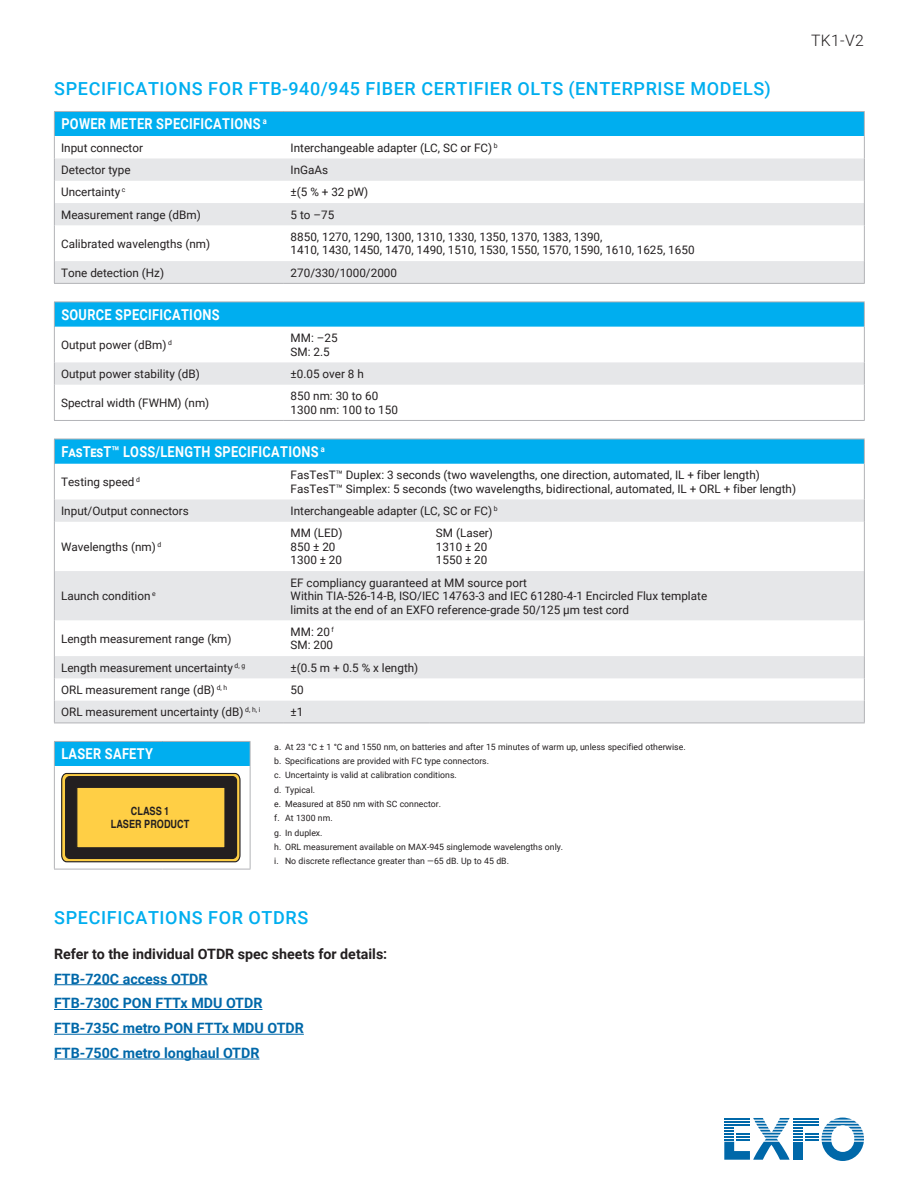
<style>
.page{position:relative;width:918px;height:1188px;background:#fff}
.page>*{position:absolute;margin:0;border:0;box-sizing:border-box;transform-origin:0 0}
.t1{font:500 18px "Roboto";letter-spacing:.035em;color:#00aeef}
.t2{font:300 15.75px "Roboto";color:#231f20}
.t3{font:700 15px "Roboto";letter-spacing:.025em;color:#fff;scale:.85 1}
.t4{font:700 14.25px/24.8px "Roboto";color:#0068a9}
.t5{font:700 14.25px "Roboto";color:#231f20}
.t6{font:11.7px/13.5px "Roboto";color:#231f20}
.t7{font:700 11.4px/13.6px "Helvetica";color:#231f20;text-align:center;scale:.8 1}
.t8{font:8.7px/14.4px "Roboto";color:#231f20}
</style>
<div class="page">
<svg style="left:724px;top:1118px;width:140px;height:43px"></svg>
<hr style="left:724px;top:1124px;width:26px;height:2px;background:#0068a9">
<hr style="left:54px;top:984px;width:154px;height:1px;background:#0068a9">
<hr style="left:54px;top:1009px;width:208px;height:1px;background:#0068a9">
<hr style="left:54px;top:1034px;width:250px;height:1px;background:#0068a9">
<hr style="left:54px;top:1059px;width:205px;height:1px;background:#0068a9">
<div style="left:54px;top:111px;width:810px;height:25px;background:#00aeef"></div>
<svg style="left:55px;top:158px;width:809px;height:1px"></svg>
<svg style="left:55px;top:159px;width:809px;height:124px;fill:#e6e7e9"></svg>
<hr style="left:54px;top:111px;width:230px;height:1px;background:#b2b3b7">
<hr style="left:284px;top:111px;width:581px;height:1px;background:#b2b3b7">
<svg style="left:54px;top:112px;width:1px;height:113px"></svg>
<svg style="left:864px;top:112px;width:1px;height:113px"></svg>
<hr style="left:54px;top:225px;width:1px;height:36px;background:#b2b3b7">
<hr style="left:864px;top:225px;width:1px;height:36px;background:#b2b3b7">
<svg style="left:54px;top:261px;width:1px;height:22px"></svg>
<svg style="left:864px;top:261px;width:1px;height:22px"></svg>
<hr style="left:54px;top:283px;width:230px;height:1px;background:#b2b3b7">
<hr style="left:284px;top:283px;width:581px;height:1px;background:#b2b3b7">
<div style="left:54px;top:302px;width:810px;height:25px;background:#00aeef"></div>
<hr style="left:54px;top:302px;width:230px;height:1px;background:#b2b3b7">
<svg style="left:54px;top:302px;width:1px;height:25px"></svg>
<hr style="left:284px;top:302px;width:581px;height:1px;background:#b2b3b7">
<svg style="left:864px;top:302px;width:1px;height:25px"></svg>
<hr style="left:54px;top:327px;width:1px;height:35px;background:#b2b3b7">
<hr style="left:864px;top:327px;width:1px;height:35px;background:#b2b3b7">
<div style="left:54px;top:362px;width:811px;height:23px;background:#e6e7e9"></div>
<hr style="left:54px;top:385px;width:1px;height:35px;background:#b2b3b7">
<hr style="left:864px;top:385px;width:1px;height:35px;background:#b2b3b7">
<hr style="left:54px;top:420px;width:230px;height:1px;background:#b2b3b7">
<hr style="left:284px;top:420px;width:581px;height:1px;background:#b2b3b7">
<div style="left:54px;top:439px;width:810px;height:25px;background:#00aeef"></div>
<svg style="left:55px;top:499px;width:809px;height:1px"></svg>
<svg style="left:55px;top:500px;width:809px;height:223px;fill:#e6e7e9"></svg>
<hr style="left:54px;top:439px;width:230px;height:1px;background:#b2b3b7">
<svg style="left:54px;top:439px;width:1px;height:25px"></svg>
<hr style="left:284px;top:439px;width:145px;height:1px;background:#b2b3b7">
<hr style="left:429px;top:439px;width:436px;height:1px;background:#b2b3b7">
<svg style="left:864px;top:439px;width:1px;height:25px"></svg>
<hr style="left:54px;top:464px;width:1px;height:36px;background:#b2b3b7">
<svg style="left:54px;top:500px;width:1px;height:22px"></svg>
<hr style="left:54px;top:522px;width:1px;height:49px;background:#b2b3b7">
<hr style="left:54px;top:571px;width:1px;height:49px;background:#b2b3b7">
<hr style="left:54px;top:620px;width:1px;height:36px;background:#b2b3b7">
<svg style="left:54px;top:656px;width:1px;height:67px"></svg>
<hr style="left:54px;top:723px;width:230px;height:1px;background:#b2b3b7">
<hr style="left:284px;top:723px;width:145px;height:1px;background:#b2b3b7">
<hr style="left:429px;top:723px;width:436px;height:1px;background:#b2b3b7">
<hr style="left:864px;top:464px;width:1px;height:36px;background:#b2b3b7">
<svg style="left:864px;top:500px;width:1px;height:22px"></svg>
<hr style="left:864px;top:522px;width:1px;height:49px;background:#b2b3b7">
<hr style="left:864px;top:571px;width:1px;height:49px;background:#b2b3b7">
<hr style="left:864px;top:620px;width:1px;height:36px;background:#b2b3b7">
<svg style="left:864px;top:656px;width:1px;height:67px"></svg>
<hr style="left:54px;top:741px;width:108px;height:1px;background:#b2b3b7">
<hr style="left:162px;top:741px;width:88px;height:1px;background:#b2b3b7">
<hr style="left:54px;top:869px;width:108px;height:1px;background:#b2b3b7">
<hr style="left:162px;top:869px;width:88px;height:1px;background:#b2b3b7">
<svg style="left:54px;top:742px;width:197px;height:127px"></svg>
<div style="left:66px;top:777px;width:171px;height:81px;background:#231f20;border-radius:4px"></div>
<div style="left:65px;top:776px;width:172px;height:83px;border:1px solid #231f20;border-radius:4px"></div>
<div style="left:77px;top:787px;width:148px;height:61px;background:#ffcf45;border:1px solid #231f20"></div>
<h1 class="t1" style="left:54px;top:75px;width:718px">SPECIFICATIONS FOR FTB-940/945 FIBER CERTIFIER OLTS (ENTERPRISE MODELS)</h1>
<p class="t3" style="left:61px;top:114px;width:243px">POWER METER SPECIFICATIONS <sup>a</sup></p>
<p class="t6" style="left:61px;top:140px;width:83px">Input connector</p>
<p class="t6" style="left:291px;top:140px;width:209px">Interchangeable adapter (LC, SC or FC) <sup>b</sup></p>
<p class="t6" style="left:61px;top:163px;width:71px">Detector type</p>
<p class="t6" style="left:291px;top:163px;width:39px">InGaAs</p>
<p class="t6" style="left:61px;top:185px;width:66px">Uncertainty <sup>c</sup></p>
<p class="t6" style="left:291px;top:185px;width:79px">±(5 % + 32 pW)</p>
<p class="t6" style="left:61px;top:207px;width:141px">Measurement range (dBm)</p>
<p class="t6" style="left:291px;top:207px;width:45px">5 to –75</p>
<p class="t6" style="left:61px;top:236px;width:151px">Calibrated wavelengths (nm)</p>
<p class="t6" style="left:291px;top:230px;width:405px">8850, 1270, 1290, 1300, 1310, 1330, 1350, 1370, 1383, 1390,<br>1410, 1430, 1450, 1470, 1490, 1510, 1530, 1550, 1570, 1590, 1610, 1625, 1650</p>
<p class="t6" style="left:61px;top:265px;width:105px">Tone detection (Hz)</p>
<p class="t6" style="left:291px;top:265px;width:108px">270/330/1000/2000</p>
<p class="t3" style="left:61px;top:304px;width:188px">SOURCE SPECIFICATIONS</p>
<p class="t6" style="left:61px;top:338px;width:112px">Output power (dBm) <sup>d</sup></p>
<p class="t6" style="left:291px;top:331px;width:48px">MM: –25<br>SM: 2.5</p>
<p class="t6" style="left:61px;top:367px;width:140px">Output power stability (dB)</p>
<p class="t6" style="left:291px;top:367px;width:75px">±0.05 over 8 h</p>
<p class="t6" style="left:61px;top:396px;width:150px">Spectral width (FWHM) (nm)</p>
<p class="t6" style="left:291px;top:389px;width:109px">850 nm: 30 to 60<br>1300 nm: 100 to 150</p>
<p class="t3" style="left:61px;top:441px;width:311px">FasTesT™ LOSS/LENGTH SPECIFICATIONS <sup>a</sup></p>
<p class="t6" style="left:61px;top:475px;width:80px">Testing speed <sup>d</sup></p>
<p class="t6" style="left:291px;top:468px;width:507px">FasTesT™ Duplex: 3 seconds (two wavelengths, one direction, automated, IL + fiber length)<br>FasTesT™ Simplex: 5 seconds (two wavelengths, bidirectional, automated, IL + ORL + fiber length)</p>
<p class="t6" style="left:61px;top:504px;width:129px">Input/Output connectors</p>
<p class="t6" style="left:291px;top:504px;width:209px">Interchangeable adapter (LC, SC or FC) <sup>b</sup></p>
<p class="t6" style="left:61px;top:539px;width:102px">Wavelengths (nm) <sup>d</sup></p>
<p class="t6" style="left:291px;top:526px;width:54px">MM (LED)<br>850 ± 20<br>1300 ± 20</p>
<p class="t6" style="left:436px;top:526px;width:58px">SM (Laser)<br>1310 ± 20<br>1550 ± 20</p>
<p class="t6" style="left:61px;top:589px;width:96px">Launch condition <sup>e</sup></p>
<p class="t6" style="left:291px;top:575px;width:418px">EF compliancy guaranteed at MM source port<br>Within TIA-526-14-B, ISO/IEC 14763-3 and IEC 61280-4-1 Encircled Flux template limits at the end of an EXFO reference-grade 50/125 µm test cord</p>
<p class="t6" style="left:61px;top:631px;width:172px">Length measurement range (km)</p>
<p class="t6" style="left:291px;top:625px;width:45px">MM: 20 <sup>f<br></sup>SM: 200</p>
<p class="t6" style="left:61px;top:660px;width:186px">Length measurement uncertainty <sup>d,</sup> <sup>g</sup></p>
<p class="t6" style="left:291px;top:660px;width:129px">±(0.5 m + 0.5 % x length)</p>
<p class="t6" style="left:61px;top:683px;width:168px">ORL measurement range (dB) <sup>d,</sup> <sup>h</sup></p>
<p class="t6" style="left:291px;top:683px;width:15px">50</p>
<p class="t6" style="left:61px;top:705px;width:201px">ORL measurement uncertainty (dB) <sup>d,</sup> <sup>h,</sup> <sup>i</sup></p>
<p class="t6" style="left:291px;top:705px;width:14px">±1</p>
<p class="t3" style="left:61px;top:744px;width:109px">LASER SAFETY</p>
<p class="t8" style="left:274px;top:739px;width:413px">a. At 23 °C ± 1 °C and 1550 nm, on batteries and after 15 minutes of warm up, unless specified otherwise. b. Specifications are provided with FC type connectors.<br>c. Uncertainty is valid at calibration conditions.<br>d. Typical.<br>e. Measured at 850 nm with SC connector.<br>f. At 1300 nm.<br>g. In duplex.<br>h. ORL measurement available on MAX-945 singlemode wavelengths only.<br>i. No discrete reflectance greater than —65 dB. Up to 45 dB.</p>
<p class="t7" style="left:111px;top:804px;width:100px">CLASS 1<br>LASER PRODUCT</p>
<h2 class="t2" style="left:811px;top:30px;width:54px">TK1-V2</h2>
<h1 class="t1" style="left:54px;top:905px;width:256px">SPECIFICATIONS FOR OTDRS</h1>
<p class="t5" style="left:54px;top:944px;width:335px">Refer to the individual OTDR spec sheets for details:</p>
<p class="t4" style="left:54px;top:966px;width:251px">FTB-720C access OTDR<br>FTB-730C PON FTTx MDU OTDR<br>FTB-735C metro PON FTTx MDU OTDR<br>FTB-750C metro longhaul OTDR</p>
</div>
